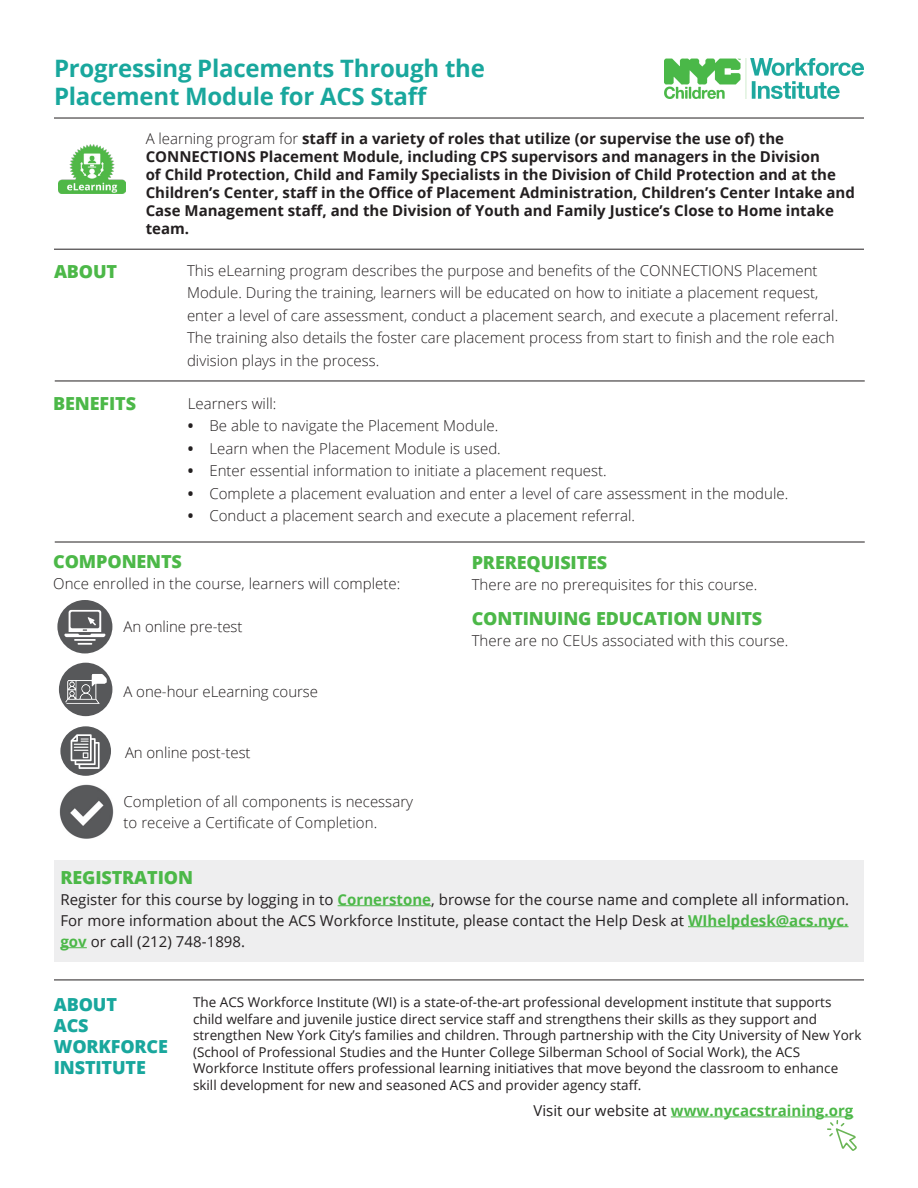
<style>
.page{position:relative;width:918px;height:1188px;background:#fff}
.page>*{position:absolute;margin:0;border:0;box-sizing:border-box;transform-origin:0 0}
.Flyer_Title{font:700 24px/28.5px "Open Sans";letter-spacing:-.01em;color:#19a79d}
.subhead_2_tighter{font:800 18px "Open Sans";letter-spacing:-.01em;color:#4cb848}
.subhead_2_tighter-2{font:800 18px/21px "Open Sans";letter-spacing:-.01em;color:#19a79d}
.Subhead_2{font:800 18px "Open Sans";letter-spacing:-.01em;color:#4cb848}
.Banner_text{font:800 18px "Open Sans";letter-spacing:-.01em;color:#4cb848}
.Body_Text_tighter{font:300 15px/22.5px "Open Sans";letter-spacing:.005em;color:#231f20}
.Lead_In{font:700 15px/18px "Open Sans";color:#231f20}
.Banner_text-2{font:15px/21px "Open Sans";letter-spacing:.005em;color:#231f20;text-align:justify}
.Subhead_2-2{font:300 15px "Open Sans";letter-spacing:.005em;color:#231f20}
.Banner_text-3{font:700 15px "Open Sans";letter-spacing:.005em;color:#4cb848}
.Body_Text{font:300 15px "Open Sans";letter-spacing:.005em;color:#231f20}
.Sidebar_Text{font:13.5px/16.5px "Open Sans";color:#231f20}
.s1{font-weight:300}
.s2{font-weight:700}
.s3{font-weight:700;color:#4cb848}
.s4{font-weight:400;color:#231f20}
</style>
<div class="page">
<div style="left:54px;top:860px;width:810px;height:102px;background:#eeeeef"></div>
<hr style="left:338px;top:905px;width:93px;height:1px;background:#4cb848">
<hr style="left:688px;top:926px;width:161px;height:1px;background:#4cb848">
<svg style="left:60px;top:947px;width:27px;height:1px"></svg>
<img style="left:59px;top:784px;width:54px;height:55px">
<div style="left:59px;top:663px;width:53px;height:53px;background:#57585a;border-radius:50%"></div>
<img style="left:65px;top:674px;width:42px;height:30px">
<div style="left:57px;top:600px;width:55px;height:53px;background:#57585a;border-radius:50%"></div>
<svg style="left:64px;top:610px;width:41px;height:27px"></svg>
<hr style="left:74px;top:639px;width:22px;height:2px;background:#fff">
<svg style="left:78px;top:643px;width:14px;height:2px"></svg>
<div style="left:60px;top:726px;width:51px;height:50px;background:#57585a;border-radius:50%"></div>
<svg style="left:71px;top:734px;width:29px;height:35px"></svg>
<hr style="left:54px;top:249px;width:810px;height:1px;background:#231f20">
<hr style="left:54px;top:118px;width:810px;height:1px;background:#231f20">
<img style="left:665px;top:58px;width:199px;height:41px">
<hr style="left:55px;top:542px;width:810px;height:1px;background:#231f20">
<hr style="left:54px;top:980px;width:810px;height:1px;background:#231f20">
<hr style="left:55px;top:381px;width:810px;height:1px;background:#231f20">
<hr style="left:671px;top:1117px;width:182px;height:1px;background:#4cb848">
<svg style="left:827px;top:1120px;width:30px;height:31px"></svg>
<img style="left:59px;top:144px;width:66px;height:50px">
<p class="Flyer_Title" style="left:54px;top:53px;width:432px">Progressing Placements Through the<br>Placement Module for ACS Staff</p>
<p class="Lead_In" style="left:146px;top:129px;width:711px"><span class="s1">A learning program for</span> staff in a variety of roles that utilize (or supervise the use of) the CONNECTIONS Placement Module, including CPS supervisors and managers in the Division<br>of Child Protection, Child and Family Specialists in the Division of Child Protection and at the Children’s Center, staff in the Office of Placement Administration, Children’s Center Intake and Case Management staff, and the Division of Youth and Family Justice’s Close to Home intake team.</p>
<p class="subhead_2_tighter" style="left:54px;top:258px;width:65px">ABOUT</p>
<p class="subhead_2_tighter" style="left:53px;top:390px;width:84px">BENEFITS</p>
<p class="Body_Text_tighter" style="left:187px;top:259px;width:653px">This eLearning program describes the purpose and benefits of the CONNECTIONS Placement Module. During the training, learners will be educated on how to initiate a placement request, enter a level of care assessment, conduct a placement search, and execute a placement referral.<br>The training also details the foster care placement process from start to finish and the role each division plays in the process.</p>
<p class="Body_Text" style="left:188px;top:393px;width:90px">Learners will:</p>
<p class="Body_Text_tighter" style="left:188px;top:414px;width:312px"><span class="s2">•</span> Be able to navigate the Placement Module.</p>
<p class="Body_Text_tighter" style="left:188px;top:437px;width:315px"><span class="s2">•</span> Learn when the Placement Module is used.</p>
<p class="Body_Text_tighter" style="left:188px;top:459px;width:421px"><span class="s2">•</span> Enter essential information to initiate a placement request.</p>
<p class="Body_Text_tighter" style="left:188px;top:482px;width:602px"><span class="s2">•</span> Complete a placement evaluation and enter a level of care assessment in the module.</p>
<p class="Body_Text_tighter" style="left:188px;top:504px;width:449px"><span class="s2">•</span> Conduct a placement search and execute a placement referral.</p>
<p class="subhead_2_tighter" style="left:53px;top:548px;width:130px">COMPONENTS</p>
<p class="Body_Text_tighter" style="left:53px;top:572px;width:349px">Once enrolled in the course, learners will complete:</p>
<p class="Body_Text_tighter" style="left:124px;top:615px;width:120px">An online pre-test</p>
<p class="Body_Text_tighter" style="left:124px;top:680px;width:196px">A one-hour eLearning course</p>
<p class="Body_Text_tighter" style="left:125px;top:741px;width:127px">An online post-test</p>
<p class="Body_Text_tighter" style="left:124px;top:791px;width:291px;line-height:21px">Completion of all components is necessary to receive a Certificate of Completion.</p>
<p class="subhead_2_tighter" style="left:472px;top:549px;width:137px">PREREQUISITES</p>
<p class="Body_Text_tighter" style="left:472px;top:573px;width:287px">There are no prerequisites for this course.</p>
<p class="Subhead_2" style="left:472px;top:605px;width:292px">CONTINUING EDUCATION UNITS</p>
<p class="Subhead_2-2" style="left:472px;top:630px;width:318px">There are no CEUs associated with this course.</p>
<p class="Banner_text" style="left:60px;top:863px;width:134px">REGISTRATION</p>
<p class="Banner_text-2" style="left:60px;top:888px;width:790px">Register for this course by logging in to <span class="s3">Cornerstone</span>, browse for the course name and complete all information.<br>For more information about the ACS Workforce Institute, please contact the Help Desk at <span class="s3">WIhelpdesk@acs.nyc. gov</span> or call (212) 748-1898.</p>
<p class="subhead_2_tighter-2" style="left:54px;top:994px;width:65px">ABOUT<br>ACS</p>
<p class="subhead_2_tighter-2" style="left:54px;top:1036px;width:116px">WORKFORCE<br>INSTITUTE</p>
<p class="Sidebar_Text" style="left:193px;top:994px;width:670px">The ACS Workforce Institute (WI) is a state-of-the-art professional development institute that supports child welfare and juvenile justice direct service staff and strengthens their skills as they support and strengthen New York City’s families and children. Through partnership with the City University of New York (School of Professional Studies and the Hunter College Silberman School of Social Work), the ACS Workforce Institute offers professional learning initiatives that move beyond the classroom to enhance skill development for new and seasoned ACS and provider agency staff.</p>
<p class="Banner_text-3" style="left:533px;top:1100px;width:322px"><span class="s4">Visit our website at</span> www.nycacstraining.org</p>
</div>
